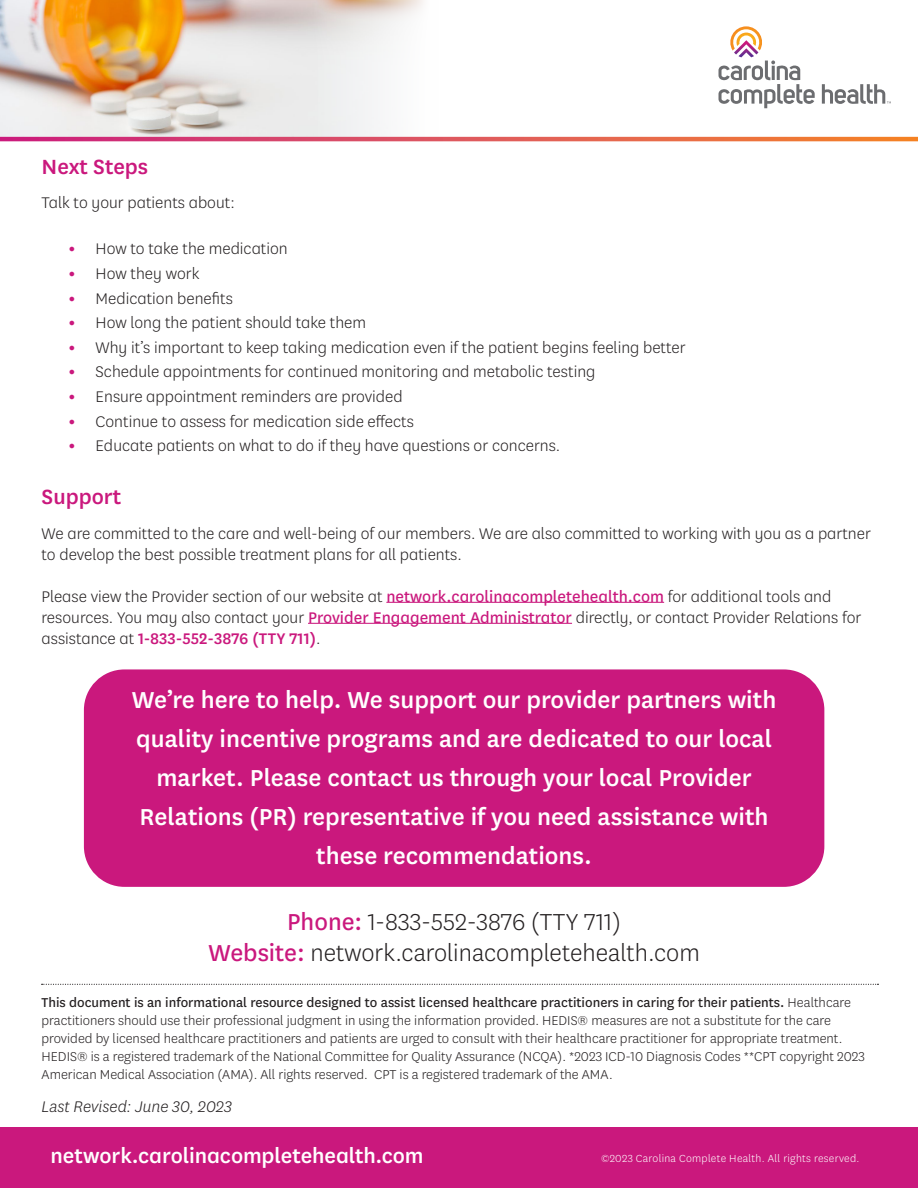
<style>
.page{position:relative;width:918px;height:1188px;background:#fff}
.page>*{position:absolute;margin:0;border:0;box-sizing:border-box;transform-origin:0 0}
.t1{font:500 27px/39px "Centene Sans";color:#fff;text-align:center}
.t2{font:300 27px/31.5px "Centene Sans";color:#231f20;text-align:center}
.t3{font:500 24px "Centene Sans";letter-spacing:-.005em;color:#fff}
.t4{font:500 24px "Centene Sans";color:#ca187d}
.t5{font:300 18px/21px "Centene Sans";color:#231f20}
.t6{font:italic 300 18px "Centene Sans";color:#231f20}
.t7{font:300 15px/18px "Centene Sans";color:#231f20}
.t8{font:300 12px "Centene Sans";letter-spacing:.025em;color:#fff}
.s1{font-weight:700;font-size:19.5px;color:#ca187d}
.s2{font-weight:400;color:#ca187d}
.s3{font-weight:500;color:#ca187d}
.s4{font-weight:400}
</style>
<div class="page">
<div style="left:0;top:1127px;width:918px;height:61px;background:#ca187d"></div>
<svg style="left:42px;top:984px;width:837px;height:1px"></svg>
<svg style="left:718px;top:26px;width:97px;height:82px"></svg>
<svg style="left:822px;top:84px;width:69px;height:20px"></svg>
<hr style="left:386px;top:602px;width:278px;height:1px;background:#ca187d">
<hr style="left:308px;top:623px;width:264px;height:1px;background:#ca187d">
<div style="left:84px;top:669px;width:740px;height:218px;background:#ca187d;border-radius:40px"></div>
<img style="left:0;top:0;width:438px;height:137px">
<svg style="left:0;top:137px;width:918px;height:4px"></svg>
<h2 class="t4" style="left:42px;top:150px;width:108px">Next Steps</h2>
<p class="t5" style="left:42px;top:192px;width:195px">Talk to your patients about:</p>
<p class="t5" style="left:69px;top:238px;width:221px"><span class="s1">•</span> How to take the medication</p>
<p class="t5" style="left:69px;top:262px;width:132px"><span class="s1">•</span> How they work</p>
<p class="t5" style="left:69px;top:287px;width:166px"><span class="s1">•</span> Medication benefits</p>
<p class="t5" style="left:69px;top:312px;width:299px"><span class="s1">•</span> How long the patient should take them</p>
<p class="t5" style="left:69px;top:336px;width:619px"><span class="s1">•</span> Why it’s important to keep taking medication even if the patient begins feeling better</p>
<p class="t5" style="left:69px;top:361px;width:528px"><span class="s1">•</span> Schedule appointments for continued monitoring and metabolic testing</p>
<p class="t5" style="left:69px;top:385px;width:336px"><span class="s1">•</span> Ensure appointment reminders are provided</p>
<p class="t5" style="left:69px;top:410px;width:347px"><span class="s1">•</span> Continue to assess for medication side effects</p>
<p class="t5" style="left:69px;top:435px;width:493px"><span class="s1">•</span> Educate patients on what to do if they have questions or concerns.</p>
<h2 class="t4" style="left:42px;top:481px;width:81px">Support</h2>
<p class="t5" style="left:42px;top:522px;width:831px">We are committed to the care and well-being of our members. We are also committed to working with you as a partner to develop the best possible treatment plans for all patients.</p>
<p class="t5" style="left:42px;top:585px;width:821px">Please view the Provider section of our website at <span class="s2">network.carolinacompletehealth.com</span> for additional tools and resources. You may also contact your <span class="s2">Provider Engagement Administrator</span> directly, or contact Provider Relations for assistance at <span class="s3">1-833-552-3876 (TTY 711)</span>.</p>
<p class="t1" style="left:132px;top:679px;width:646px">We’re here to help. We support our provider partners with quality incentive programs and are dedicated to our local market. Please contact us through your local Provider Relations (PR) representative if you need assistance with these recommendations.</p>
<h1 class="t2" style="left:208px;top:905px;width:493px"><span class="s2">Phone:</span> 1-833-552-3876 (TTY 711)<br><span class="s2">Website:</span> network.carolinacompletehealth.com</h1>
<p class="t7" style="left:42px;top:993px;width:825px"><span class="s4">This document is an informational resource designed to assist licensed healthcare practitioners in caring for their patients.</span> Healthcare practitioners should use their professional judgment in using the information provided. HEDIS® measures are not a substitute for the care provided by licensed healthcare practitioners and patients are urged to consult with their healthcare practitioner for appropriate treatment.<br>HEDIS® is a registered trademark of the National Committee for Quality Assurance (NCQA). *2023 ICD-10 Diagnosis Codes **CPT copyright 2023<br>American Medical Association (AMA). All rights reserved. CPT is a registered trademark of the AMA.</p>
<p class="t6" style="left:42px;top:1095px;width:192px">Last Revised: June 30, 2023</p>
<h2 class="t3" style="left:50px;top:1139px;width:375px">network.carolinacompletehealth.com</h2>
<p class="t8" style="left:601px;top:1151px;width:260px">©2023 Carolina Complete Health. All rights reserved.</p>
</div>
